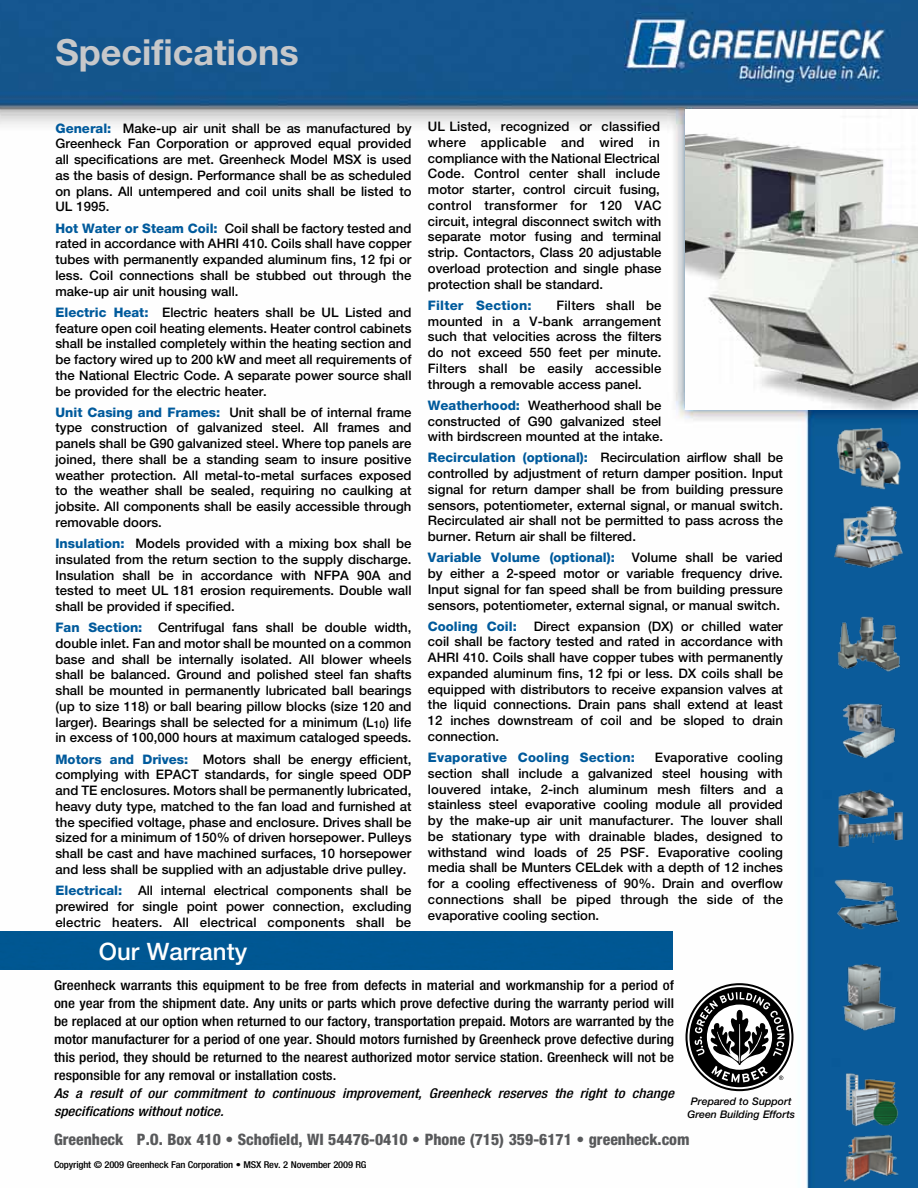
<style>
.page{position:relative;width:918px;height:1188px;background:#fff}
.page>*{position:absolute;margin:0;border:0;box-sizing:border-box;transform-origin:0 0}
.t1{font:700 36px "Helvetica Neue LT Std";color:#c7c8ca}
.t2{font:500 24px "Helvetica Neue LT Std";color:#fff}
.t3{font:800 condensed 15.75px "Helvetica Neue LT Std";color:#58595b}
.t4{font:500 condensed 13.5px/18px "Helvetica Neue LT Std";color:#000;text-align:justify;scale:1.11 1}
.t5{font:italic 500 condensed 13.5px/18px "Helvetica Neue LT Std";color:#000;scale:1.11 1}
.t6{font:500 13.2px/15.8px "Helvetica Neue LT Std";color:#000;text-align:justify}
.t7{font:800 13.2px "Helvetica Neue LT Std";letter-spacing:.015em;color:#005a9c}
.t8{font:italic 500 10.5px/12.6px "Helvetica Neue LT Std";color:#000;text-align:center}
.t9{font:500 condensed 9.45px "Helvetica Neue LT Std";letter-spacing:-.015em;color:#000;scale:1.11 1}
.s1{font-weight:800;color:#005a9c}
</style>
<div class="page">
<img style="left:0;top:0;width:918px;height:1188px">
<img style="left:686px;top:109px;width:232px;height:300px">
<svg style="left:686px;top:983px;width:107px;height:108px"></svg>
<div style="left:0;top:932px;width:673px;height:37px;background:#005793"></div>
<img style="left:835px;top:426px;width:66px;height:64px">
<img style="left:835px;top:501px;width:67px;height:69px">
<img style="left:834px;top:615px;width:72px;height:60px">
<img style="left:839px;top:702px;width:63px;height:60px">
<img style="left:837px;top:789px;width:68px;height:60px">
<img style="left:832px;top:876px;width:74px;height:55px">
<img style="left:845px;top:1072px;width:54px;height:55px">
<img style="left:842px;top:963px;width:54px;height:69px">
<img style="left:843px;top:1134px;width:56px;height:48px">
<h1 class="t1" style="left:56px;top:30px;width:245px">Specifications</h1>
<p class="t6" style="left:56px;top:120px;width:358px"><span class="s1">General:</span> Make-up air unit shall be as manufactured by Greenheck Fan Corporation or approved equal provided all specifications are met. Greenheck Model MSX is used as the basis of design. Performance shall be as scheduled on plans. All untempered and coil units shall be listed to UL 1995.</p>
<p class="t6" style="left:55px;top:220px;width:358px"><span class="s1">Hot Water or Steam Coil:</span> Coil shall be factory tested and rated in accordance with AHRI 410. Coils shall have copper tubes with permanently expanded aluminum fins, 12 fpi or less. Coil connections shall be stubbed out through the make-up air unit housing wall.</p>
<p class="t6" style="left:55px;top:304px;width:358px"><span class="s1">Electric Heat:</span> Electric heaters shall be UL Listed and feature open coil heating elements. Heater control cabinets shall be installed completely within the heating section and be factory wired up to 200 kW and meet all requirements of the National Electric Code. A separate power source shall be provided for the electric heater.</p>
<p class="t6" style="left:55px;top:404px;width:358px"><span class="s1">Unit Casing and Frames:</span> Unit shall be of internal frame type construction of galvanized steel. All frames and panels shall be G90 galvanized steel. Where top panels are joined, there shall be a standing seam to insure positive weather protection. All metal-to-metal surfaces exposed to the weather shall be sealed, requiring no caulking at jobsite. All components shall be easily accessible through removable doors.</p>
<p class="t6" style="left:55px;top:535px;width:358px"><span class="s1">Insulation:</span> Models provided with a mixing box shall be insulated from the return section to the supply discharge.<br>Insulation shall be in accordance with NFPA 90A and tested to meet UL 181 erosion requirements. Double wall shall be provided if specified.</p>
<p class="t6" style="left:56px;top:620px;width:358px"><span class="s1">Fan Section:</span> Centrifugal fans shall be double width, double inlet. Fan and motor shall be mounted on a common base and shall be internally isolated. All blower wheels shall be balanced. Ground and polished steel fan shafts shall be mounted in permanently lubricated ball bearings (up to size 118) or ball bearing pillow blocks (size 120 and larger). Bearings shall be selected for a minimum (L<sub>10</sub>) life in excess of 100,000 hours at maximum cataloged speeds.</p>
<p class="t6" style="left:56px;top:751px;width:358px"><span class="s1">Motors and Drives:</span> Motors shall be energy efficient, complying with EPACT standards, for single speed ODP and TE enclosures. Motors shall be permanently lubricated, heavy duty type, matched to the fan load and furnished at the specified voltage, phase and enclosure. Drives shall be sized for a minimum of 150% of driven horsepower. Pulleys shall be cast and have machined surfaces, 10 horsepower and less shall be supplied with an adjustable drive pulley.</p>
<p class="t6" style="left:56px;top:882px;width:358px"><span class="s1">Electrical:</span> All internal electrical components shall be prewired for single point power connection, excluding electric heaters. All electrical components shall be</p>
<h2 class="t2" style="left:99px;top:937px;width:150px">Our Warranty</h2>
<p class="t6" style="left:428px;top:119px;width:235px;text-align:left">UL Listed, recognized or classified where applicable and wired in compliance with the National Electrical Code. Control center shall include motor starter, control circuit fusing, control transformer for 120 VAC circuit, integral disconnect switch with separate motor fusing and terminal strip. Contactors, Class 20 adjustable overload protection and single phase protection shall be standard.</p>
<p class="t7" style="left:428px;top:297px;width:105px">Filter Section:</p>
<p class="t6" style="left:428px;top:297px;width:235px;text-indent:129px">Filters shall be mounted in a V-bank arrangement such that velocities across the filters do not exceed 550 feet per minute.<br>Filters shall be easily accessible through a removable access panel.</p>
<p class="t6" style="left:428px;top:397px;width:237px;text-align:left"><span class="s1">Weatherhood:</span> Weatherhood shall be constructed of G90 galvanized steel with birdscreen mounted at the intake.</p>
<p class="t6" style="left:428px;top:450px;width:357px"><span class="s1">Recirculation (optional):</span> Recirculation airflow shall be controlled by adjustment of return damper position. Input signal for return damper shall be from building pressure sensors, potentiometer, external signal, or manual switch.<br>Recirculated air shall not be permitted to pass across the burner. Return air shall be filtered.</p>
<p class="t7" style="left:428px;top:550px;width:188px">Variable Volume (optional):</p>
<p class="t6" style="left:428px;top:550px;width:357px;text-indent:204px">Volume shall be varied by either a 2-speed motor or variable frequency drive.<br>Input signal for fan speed shall be from building pressure sensors, potentiometer, external signal, or manual switch.</p>
<p class="t7" style="left:428px;top:618px;width:90px">Cooling Coil:</p>
<p class="t6" style="left:428px;top:618px;width:357px;text-indent:106px">Direct expansion (DX) or chilled water coil shall be factory tested and rated in accordance with AHRI 410. Coils shall have copper tubes with permanently expanded aluminum fins, 12 fpi or less. DX coils shall be equipped with distributors to receive expansion valves at the liquid connections. Drain pans shall extend at least 12 inches downstream of coil and be sloped to drain connection.</p>
<p class="t7" style="left:428px;top:750px;width:208px">Evaporative Cooling Section:</p>
<p class="t6" style="left:428px;top:749px;width:357px;text-indent:227px">Evaporative cooling section shall include a galvanized steel housing with louvered intake, 2-inch aluminum mesh filters and a stainless steel evaporative cooling module all provided by the make-up air unit manufacturer. The louver shall be stationary type with drainable blades, designed to withstand wind loads of 25 PSF. Evaporative cooling media shall be Munters CELdek with a depth of 12 inches for a cooling effectiveness of 90%. Drain and overflow connections shall be piped through the side of the evaporative cooling section.</p>
<p class="t4" style="left:54px;top:976px;width:560px">Greenheck warrants this equipment to be free from defects in material and workmanship for a period of one year from the shipment date. Any units or parts which prove defective during the warranty period will be replaced at our option when returned to our factory, transportation prepaid. Motors are warranted by the motor manufacturer for a period of one year. Should motors furnished by Greenheck prove defective during this period, they should be returned to the nearest authorized motor service station. Greenheck will not be responsible for any removal or installation costs.</p>
<p class="t5" style="left:54px;top:1085px;width:560px">As a result of our commitment to continuous improvement, Greenheck reserves the right to change specifications without notice.</p>
<p class="t3" style="left:54px;top:1130px;width:637px">Greenheck P.O. Box 410 • Schofield, WI 54476-0410 • Phone (715) 359-6171 • greenheck.com</p>
<p class="t9" style="left:54px;top:1159px;width:283px">Copyright © 2009 Greenheck Fan Corporation • MSX Rev. 2 November 2009 RG</p>
<p class="t8" style="left:687px;top:1095px;width:109px">Prepared to Support<br>Green Building Efforts</p>
</div>
